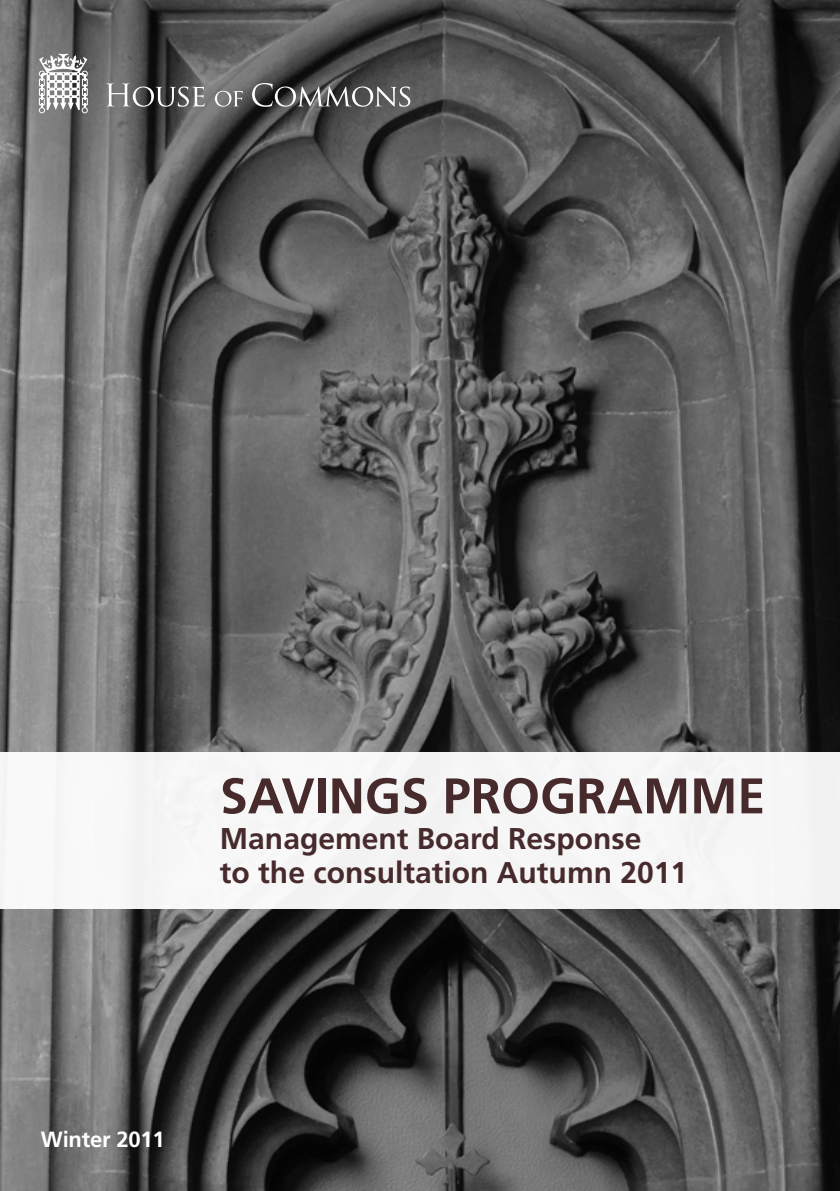
<style>
.page{position:relative;width:840px;height:1191px;background:#fff}
.page>*{position:absolute;margin:0;border:0;box-sizing:border-box;transform-origin:0 0}
.t1{font:700 50px "Frutiger LT Std";color:#472a2b}
.t2{font:700 30px/34px "Frutiger LT Std";color:#472a2b}
.t3{font:700 22px "Frutiger LT Std";letter-spacing:-.01em;color:#fff}
</style>
<div class="page">
<img style="left:0;top:0;width:839px;height:1191px">
<div style="left:0;top:752px;width:839px;height:157px;background:#f6f6f6"></div>
<svg style="left:39px;top:53px;width:49px;height:60px"></svg>
<svg style="left:106px;top:83px;width:98px;height:24px"></svg>
<svg style="left:215px;top:91px;width:27px;height:16px"></svg>
<svg style="left:252px;top:83px;width:158px;height:24px"></svg>
<h1 class="t1" style="left:220px;top:766px;width:546px">Savings Programme</h1>
<p class="t2" style="left:220px;top:822px;width:468px">Management Board Response<br>to the consultation Autumn 2011</p>
<p class="t3" style="left:41px;top:1126px;width:125px">Winter 2011</p>
</div>
